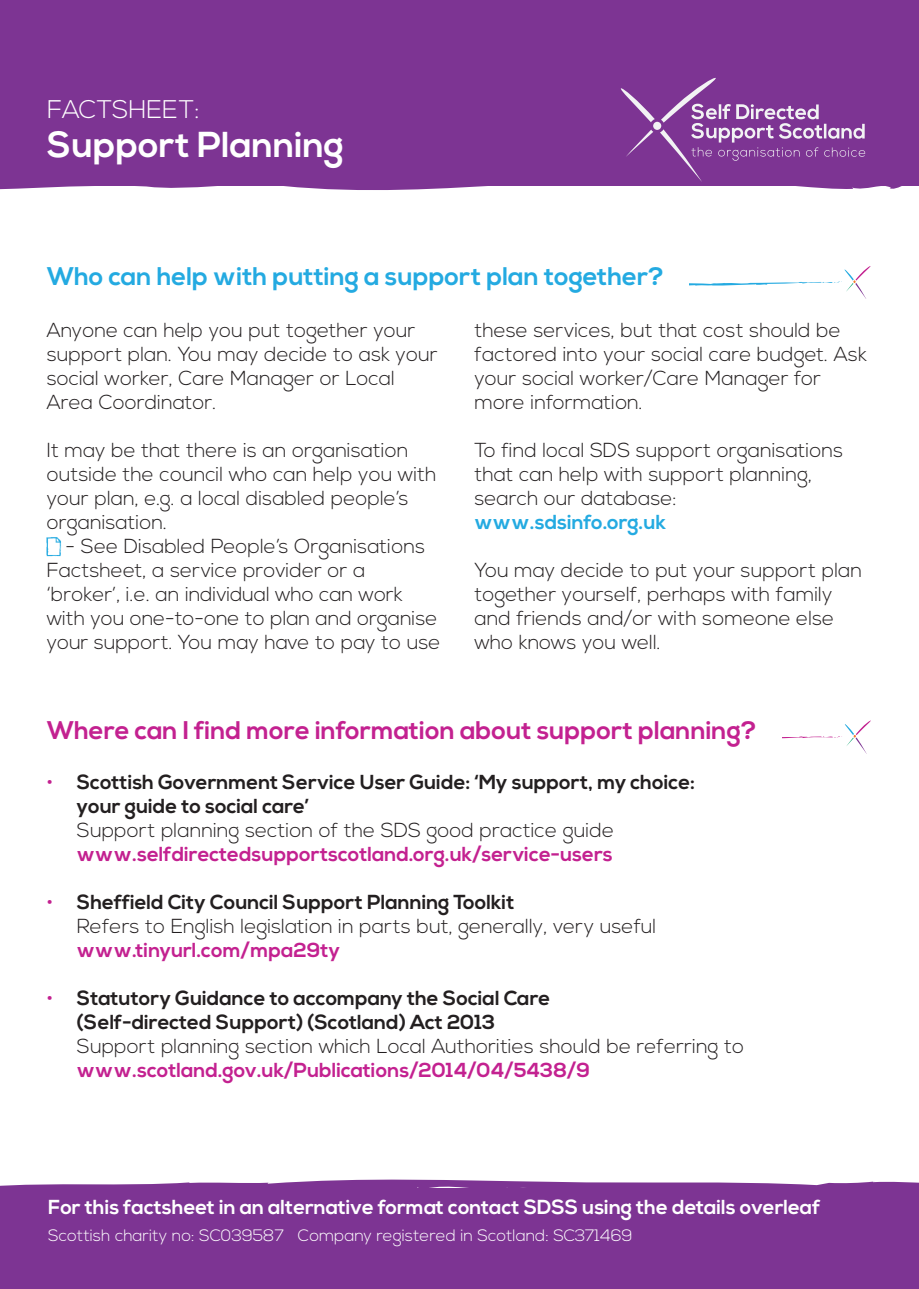
<style>
.page{position:relative;width:919px;height:1289px;background:#fff}
.page>*{position:absolute;margin:0;border:0;box-sizing:border-box;transform-origin:0 0}
.t1{font:700 36px "Nexa";color:#fff}
.t2{font:700 25.5px "Nexa";color:#c32190}
.t3{font:700 25.5px "Nexa";color:#24aae1}
.t4{font:300 25.5px "Nexa";color:#fff}
.t5{font:300 20.25px/24px "Nexa";color:#231f20}
.t6{font:700 20.25px/24px "Nexa";color:#231f20}
.t7{font:700 20.25px "Nexa";color:#c32190}
.t8{font:700 20.25px "Nexa";color:#fff}
.t9{font:700 20.25px "Nexa";color:#24aae1}
.t10{font:300 16.5px "Nexa";color:#fff}
.s1{font-weight:300;color:#c32190}
.s2{color:#c32190}
.s3{font-weight:700}
</style>
<div class="page">
<div style="left:0;top:1179px;width:918px;height:109px;background:#7d3493"></div>
<div style="left:0;top:0;width:918px;height:190px;background:#7d3493"></div>
<svg style="left:619px;top:66px;width:246px;height:116px;background:#88479c"></svg>
<svg style="left:782px;top:721px;width:88px;height:32px"></svg>
<svg style="left:689px;top:266px;width:181px;height:32px"></svg>
<img style="left:46px;top:537px;width:15px;height:20px">
<p class="t4" style="left:47px;top:100px;width:154px">FACTSHEET:</p>
<h1 class="t1" style="left:47px;top:131px;width:298px">Support Planning</h1>
<p class="t3" style="left:47px;top:267px;width:618px">Who can help with putting a support plan together?</p>
<p class="t5" style="left:47px;top:320px;width:392px">Anyone can help you put together your support plan. You may decide to ask your social worker, Care Manager or Local<br>Area Coordinator.</p>
<p class="t5" style="left:47px;top:440px;width:391px">It may be that there is an organisation outside the council who can help you with your plan, e.g. a local disabled people’s organisation.</p>
<p class="t5" style="left:47px;top:536px;width:395px;text-indent:19px">- See Disabled People’s Organisations Factsheet, a service provider or a ‘broker’, i.e. an individual who can work with you one-to-one to plan and organise your support. You may have to pay to use</p>
<p class="t5" style="left:474px;top:320px;width:394px">these services, but that cost should be factored into your social care budget. Ask your social worker/Care Manager for more information.</p>
<p class="t5" style="left:474px;top:440px;width:370px">To find local SDS support organisations that can help with support planning, search our database:</p>
<p class="t9" style="left:474px;top:514px;width:193px">www.sdsinfo.org.uk</p>
<p class="t5" style="left:474px;top:560px;width:389px">You may decide to put your support plan together yourself, perhaps with family and friends and/or with someone else who knows you well.</p>
<p class="t2" style="left:47px;top:721px;width:711px">Where can I find more information about support planning?</p>
<p class="t6" style="left:77px;top:772px;width:619px;text-indent:-30px"><span class="s1">•</span> Scottish Government Service User Guide: ‘My support, my choice: your guide to social care’</p>
<p class="t5" style="left:77px;top:820px;width:538px">Support planning section of the SDS good practice guide</p>
<p class="t7" style="left:77px;top:846px;width:537px">www.selfdirectedsupportscotland.org.uk/service-users</p>
<p class="t5" style="left:77px;top:892px;width:581px;text-indent:-30px"><span class="s2">•</span> <span class="s3">Sheffield City Council Support Planning Toolkit<br></span>Refers to English legislation in parts but, generally, very useful</p>
<p class="t7" style="left:77px;top:942px;width:265px">www.tinyurl.com/mpa29ty</p>
<p class="t6" style="left:77px;top:988px;width:475px;text-indent:-30px"><span class="s1">•</span> Statutory Guidance to accompany the Social Care (Self-directed Support) (Scotland) Act 2013</p>
<p class="t5" style="left:77px;top:1036px;width:668px">Support planning section which Local Authorities should be referring to</p>
<p class="t7" style="left:77px;top:1062px;width:515px">www.scotland.gov.uk/Publications/2014/04/5438/9</p>
<p class="t8" style="left:48px;top:1199px;width:773px">For this factsheet in an alternative format contact SDSS using the details overleaf</p>
<p class="t10" style="left:48px;top:1228px;width:586px">Scottish charity no: SC039587 Company registered in Scotland: SC371469</p>
</div>
